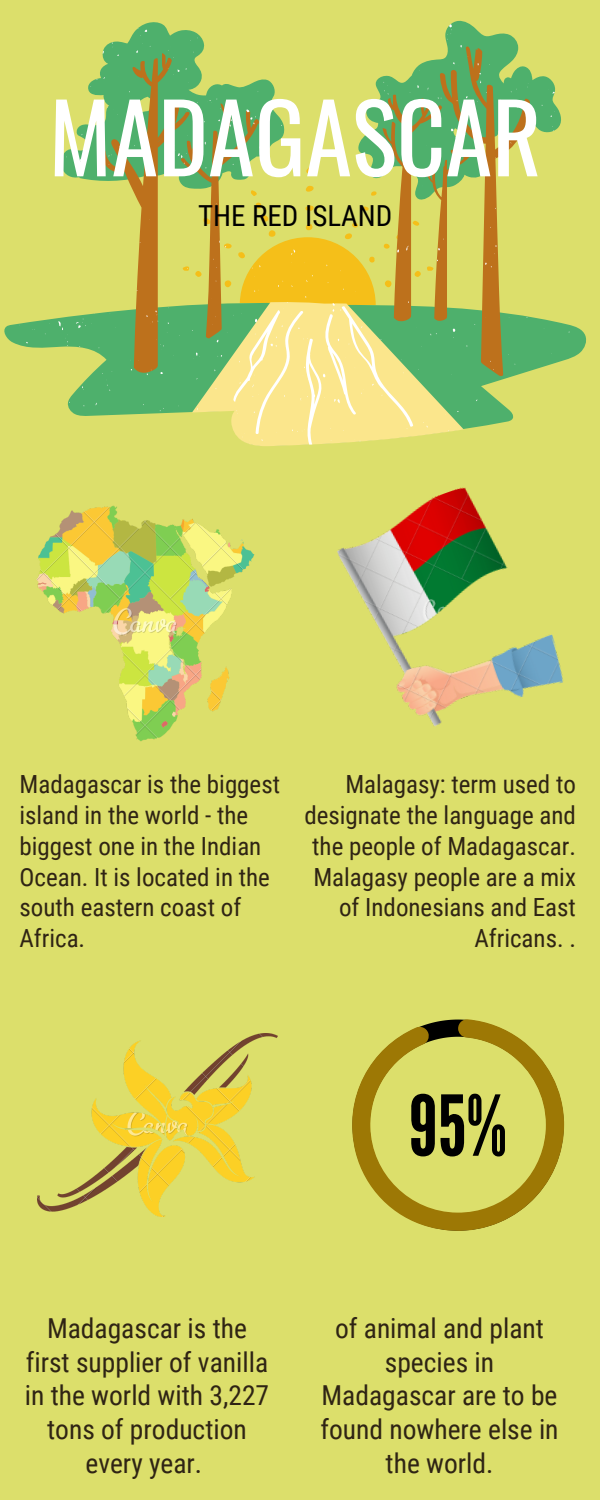
<style>
.page{position:relative;width:600px;height:1500px;background:#dcdf6b}
.page>*{position:absolute;margin:0;border:0;box-sizing:border-box;transform-origin:0 0}
.t1{font:94.8px "Oswald";color:#fff}
.t2{font:29px "Roboto Condensed";color:#000}
.t3{font:27.5px/33.8px "Roboto Condensed";color:#2f2414;text-align:center}
.t4{font:25px/30.8px "Roboto Condensed";color:#2f2414}
</style>
<div class="page">
<img style="left:36px;top:505px;width:219px;height:236px">
<svg style="left:352px;top:1019px;width:212px;height:212px"></svg>
<svg style="left:370px;top:1037px;width:176px;height:176px"></svg>
<svg style="left:19px;top:24px;width:550px;height:421px"></svg>
<img style="left:37px;top:1034px;width:240px;height:182px">
<img style="left:337px;top:487px;width:226px;height:240px">
<h1 class="t1" style="left:49px;top:63px;width:494px">MADAGASCAR</h1>
<p class="t2" style="left:198px;top:199px;width:196px">THE RED ISLAND</p>
<p class="t4" style="left:19px;top:770px;width:262px">Madagascar is the biggest island in the world - the biggest one in the Indian<br>Ocean. It is located in the south eastern coast of<br>Africa.</p>
<p class="t4" style="left:304px;top:770px;width:273px;text-align:right">Malagasy: term used to designate the language and the people of Madagascar.<br>Malagasy people are a mix of Indonesians and East<br>Africans. .</p>
<p class="t3" style="left:25px;top:1312px;width:246px">Madagascar is the first supplier of vanilla in the world with 3,227 tons of production every year.</p>
<p class="t3" style="left:320px;top:1312px;width:240px">of animal and plant species in<br>Madagascar are to be found nowhere else in the world.</p>
</div>
